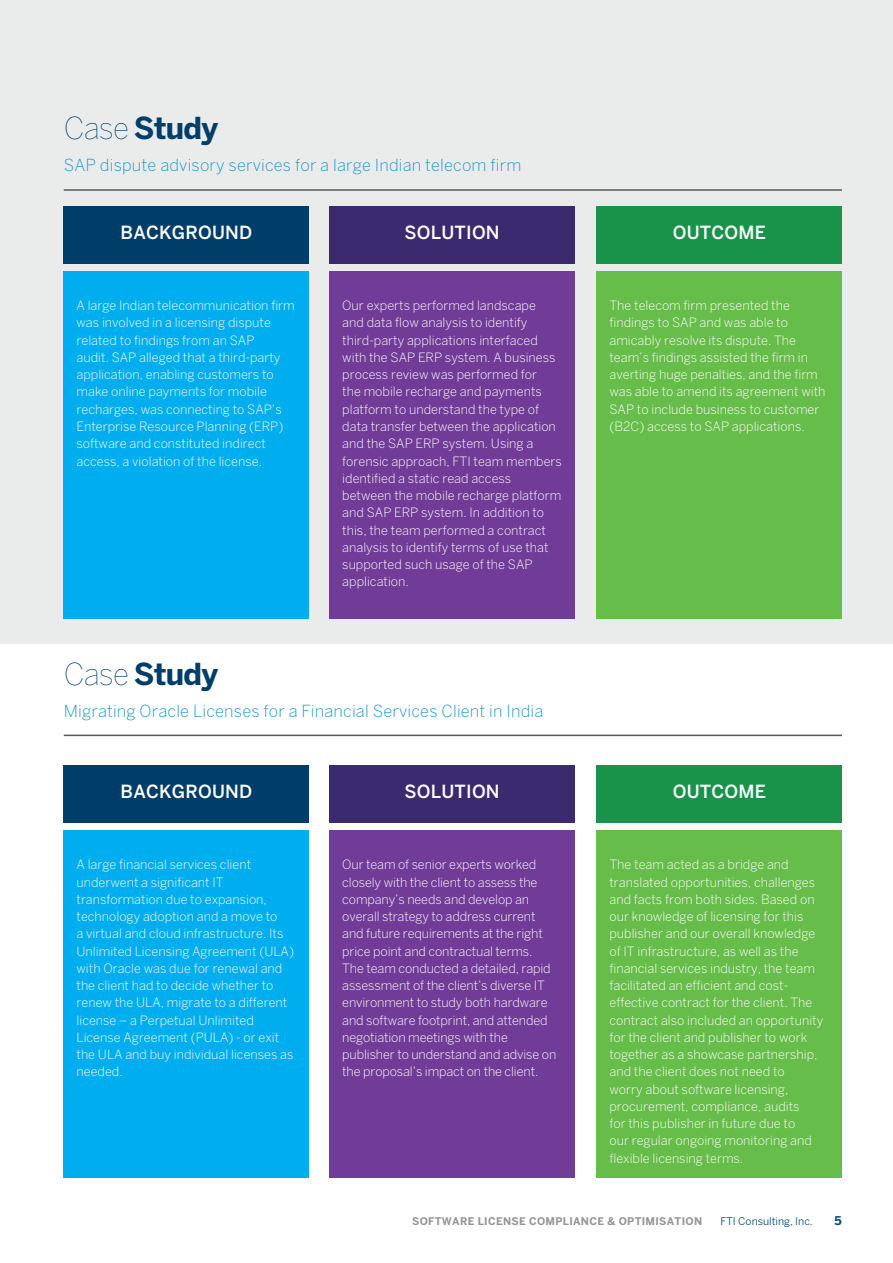
<style>
.page{position:relative;width:893px;height:1263px;background:#fff}
.page>*{position:absolute;margin:0;border:0;box-sizing:border-box;transform-origin:0 0}
.t1{font:700 30px "Benton Sans";letter-spacing:-.025em;color:#003e69}
.t2{font:500 18px "Benton Sans";letter-spacing:.01em;color:#fff}
.t3{font:300 16.5px "Benton Sans";letter-spacing:.01em;color:#2198cc}
.t4{font:300 12.75px/17.2px "Benton Sans";color:#fff}
.t5{font:700 12px "Benton Sans";color:#004a73}
.t6{font:700 10.5px "Benton Sans";letter-spacing:.03em;color:#939598}
.t7{font:10.5px "Benton Sans";color:#004a73}
.s1{font-weight:100}
</style>
<div class="page">
<div style="left:0;top:0;width:893px;height:643px;background:#eaecec"></div>
<div style="left:64px;top:765px;width:245px;height:58px;background:#003e69"></div>
<div style="left:64px;top:830px;width:245px;height:348px;background:#00aeef"></div>
<hr style="left:64px;top:735px;width:778px;height:1px;background:#57585a">
<hr style="left:64px;top:189px;width:778px;height:2px;background:#57585a">
<div style="left:330px;top:765px;width:245px;height:58px;background:#3c2a6e"></div>
<div style="left:330px;top:830px;width:245px;height:348px;background:#713c98"></div>
<div style="left:597px;top:765px;width:245px;height:58px;background:#1a934a"></div>
<div style="left:597px;top:830px;width:245px;height:348px;background:#67bd4a"></div>
<div style="left:64px;top:206px;width:245px;height:58px;background:#003e69"></div>
<div style="left:64px;top:271px;width:245px;height:348px;background:#00aeef"></div>
<div style="left:330px;top:206px;width:245px;height:58px;background:#3c2a6e"></div>
<div style="left:330px;top:271px;width:245px;height:348px;background:#713c98"></div>
<div style="left:597px;top:206px;width:245px;height:58px;background:#1a934a"></div>
<div style="left:597px;top:271px;width:245px;height:348px;background:#67bd4a"></div>
<h1 class="t1" style="left:64px;top:110px;width:156px"><span class="s1">Case</span> Study</h1>
<p class="t3" style="left:64px;top:155px;width:459px">SAP dispute advisory services for a large Indian telecom firm</p>
<h2 class="t2" style="left:121px;top:222px;width:133px">BACKGROUND</h2>
<p class="t4" style="left:77px;top:297px;width:220px">A large Indian telecommunication firm was involved in a licensing dispute related to findings from an SAP<br>audit. SAP alleged that a third-party application, enabling customers to make online payments for mobile recharges, was connecting to SAP’s Enterprise Resource Planning (ERP) software and constituted indirect access, a violation of the license.</p>
<h2 class="t2" style="left:405px;top:222px;width:97px">SOLUTION</h2>
<p class="t4" style="left:342px;top:297px;width:221px">Our experts performed landscape<br>and data flow analysis to identify third-party applications interfaced with the SAP ERP system. A business process review was performed for<br>the mobile recharge and payments platform to understand the type of data transfer between the application and the SAP ERP system. Using a forensic approach, FTI team members identified a static read access between the mobile recharge platform and SAP ERP system. In addition to this, the team performed a contract analysis to identify terms of use that supported such usage of the SAP application.</p>
<h1 class="t1" style="left:64px;top:656px;width:156px"><span class="s1">Case</span> Study</h1>
<p class="t3" style="left:64px;top:701px;width:481px">Migrating Oracle Licenses for a Financial Services Client in India</p>
<h2 class="t2" style="left:121px;top:781px;width:133px">BACKGROUND</h2>
<p class="t4" style="left:77px;top:856px;width:219px">A large financial services client underwent a significant IT transformation due to expansion, technology adoption and a move to<br>a virtual and cloud infrastructure. Its<br>Unlimited Licensing Agreement (ULA) with Oracle was due for renewal and the client had to decide whether to renew the ULA, migrate to a different license – a Perpetual Unlimited<br>License Agreement (PULA) - or exit the ULA and buy individual licenses as needed.</p>
<h2 class="t2" style="left:405px;top:781px;width:97px">SOLUTION</h2>
<p class="t4" style="left:342px;top:856px;width:216px">Our team of senior experts worked closely with the client to assess the company’s needs and develop an overall strategy to address current and future requirements at the right price point and contractual terms.<br>The team conducted a detailed, rapid assessment of the client’s diverse IT environment to study both hardware and software footprint, and attended negotiation meetings with the publisher to understand and advise on the proposal’s impact on the client.</p>
<h2 class="t2" style="left:673px;top:222px;width:95px">OUTCOME</h2>
<p class="t4" style="left:609px;top:297px;width:217px">The telecom firm presented the findings to SAP and was able to amicably resolve its dispute. The team’s findings assisted the firm in averting huge penalties, and the firm was able to amend its agreement with SAP to include business to customer (B2C) access to SAP applications.</p>
<h2 class="t2" style="left:673px;top:781px;width:95px">OUTCOME</h2>
<p class="t4" style="left:609px;top:856px;width:215px">The team acted as a bridge and translated opportunities, challenges and facts from both sides. Based on our knowledge of licensing for this publisher and our overall knowledge of IT infrastructure, as well as the financial services industry, the team facilitated an efficient and cost&shy;effective contract for the client. The contract also included an opportunity for the client and publisher to work together as a showcase partnership, and the client does not need to<br>worry about software licensing, procurement, compliance, audits<br>for this publisher in future due to<br>our regular ongoing monitoring and flexible licensing terms.</p>
<p class="t6" style="left:412px;top:1214px;width:291px">SOFTWARE LICENSE COMPLIANCE &amp; OPTIMISATION</p>
<p class="t7" style="left:720px;top:1215px;width:94px">FTI Consulting, Inc.</p>
<p class="t5" style="left:835px;top:1213px;width:9px">5</p>
</div>
